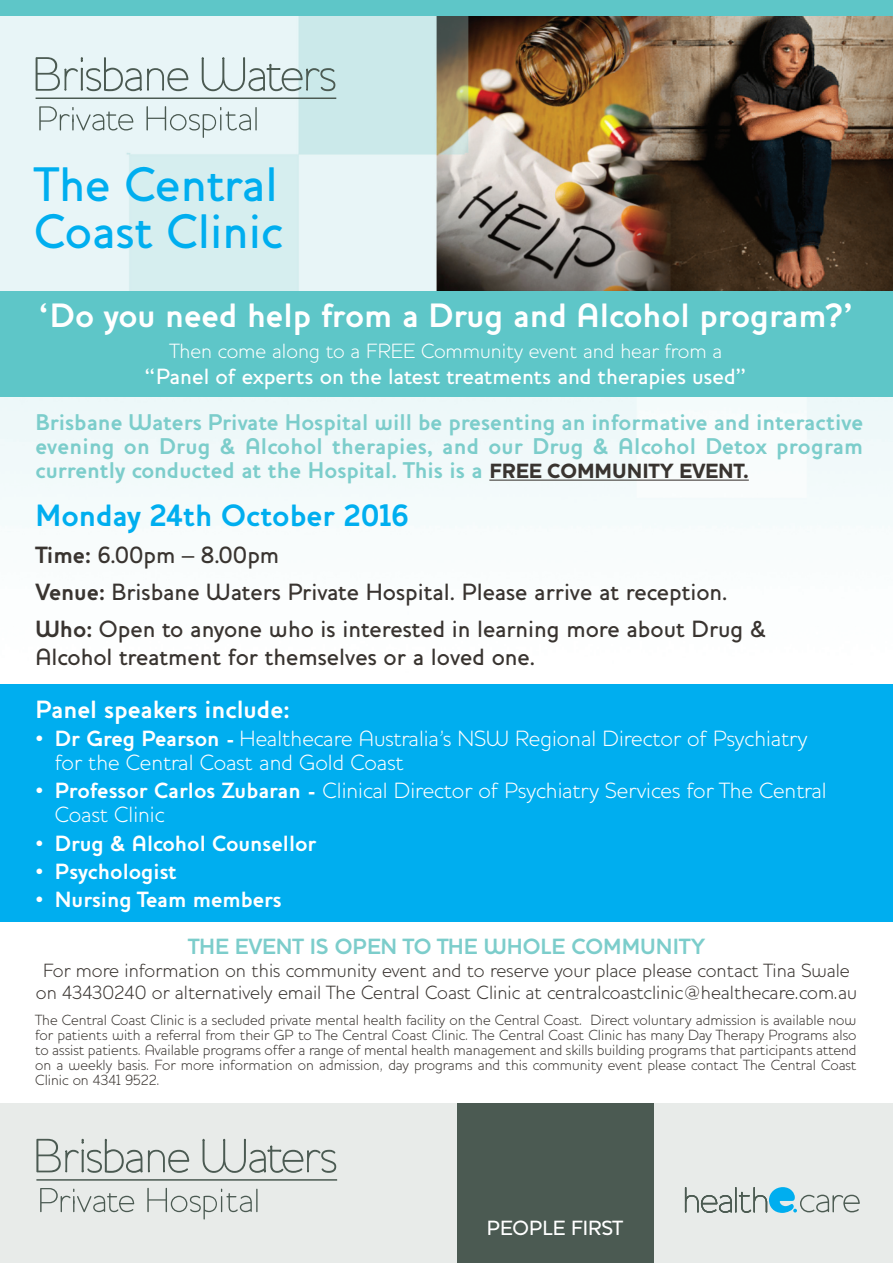
<style>
.page{position:relative;width:893px;height:1263px;background:#fff}
.page>*{position:absolute;margin:0;border:0;box-sizing:border-box;transform-origin:0 0}
.t1{font:500 49.5px/46.5px "Houschka";color:#00aeef}
.t2{font:700 34.5px "Houschka";color:#fff}
.t3{font:700 31.5px "Houschka";color:#00aeef}
.t4{font:700 25.5px "Houschka";color:#fff}
.t5{font:500 24px/37px "Houschka";color:#393430}
.t6{font:700 23.25px/24px "Houschka";color:#7ccdcb;text-align:justify}
.t7{font:300 22.5px/24px "Houschka";color:#fff}
.t8{font:700 22.5px "Houschka";color:#fff}
.t9{font:500 22.5px "Houschka";color:#fff}
.t10{font:700 22.5px "Houschka";color:#7ccdcb}
.t11{font:300 21px "Houschka";color:#fff}
.t12{font:500 21px "Houschka";color:#fff}
.t13{font:300 19.5px/22.5px "Houschka";color:#393430;text-align:center}
.t14{font:300 15px/15px "Houschka";color:#393430;text-align:justify}
.s1{font-weight:900;font-size:21px;color:#393430}
.s2{font-weight:700}
</style>
<div class="page">
<img style="left:0;top:15px;width:892px;height:1089px">
<div style="left:0;top:685px;width:893px;height:237px;background:#00aeef"></div>
<div style="left:0;top:1104px;width:893px;height:159px;background:#e8ebe9"></div>
<div style="left:457px;top:1104px;width:196px;height:159px;background:#4b5a52"></div>
<svg style="left:685px;top:1187px;width:175px;height:26px"></svg>
<div style="left:0;top:0;width:893px;height:15px;background:#5ec6c8"></div>
<hr style="left:36px;top:98px;width:300px;height:1px;background:#4b5a52">
<hr style="left:255px;top:107px;width:2px;height:24px;background:#4b5a52">
<svg style="left:146px;top:106px;width:105px;height:32px;background:#d4e1e2"></svg>
<svg style="left:39px;top:106px;width:94px;height:25px;background:#cedcdc"></svg>
<svg style="left:36px;top:57px;width:152px;height:34px;background:#cad8d8"></svg>
<svg style="left:202px;top:57px;width:133px;height:34px;background:#c6d7d7"></svg>
<hr style="left:36px;top:1179px;width:301px;height:2px;background:#4b5a52">
<hr style="left:256px;top:1189px;width:2px;height:23px;background:#4b5a52">
<svg style="left:147px;top:1188px;width:105px;height:31px"></svg>
<svg style="left:40px;top:1188px;width:94px;height:24px"></svg>
<svg style="left:36px;top:1139px;width:106px;height:34px"></svg>
<svg style="left:148px;top:1150px;width:41px;height:23px"></svg>
<svg style="left:203px;top:1139px;width:133px;height:34px"></svg>
<div style="left:1px;top:291px;width:892px;height:106px;background:#5ec6c8"></div>
<hr style="left:489px;top:480px;width:260px;height:1px;background:#393430">
<h1 class="t1" style="left:34px;top:167px;width:250px">The Ce ntral<br>Coast Clinic</h1>
<h2 class="t2" style="left:39px;top:304px;width:815px">‘Do you need help from a Drug and Alcohol program?’</h2>
<h3 class="t11" style="left:169px;top:344px;width:554px">Then come along to a FREE Community event and hear from a</h3>
<h3 class="t9" style="left:145px;top:369px;width:604px">“Panel of experts on the latest treatments and therapies used”</h3>
<h3 class="t6" style="left:35px;top:413px;width:829px">Brisbane Waters Private Hospital will be presenting an informative and interactive evening on Drug &amp; Alcohol therapies, and our Drug &amp; Alcohol Detox program currently conducted at the Hospital. This is a <span class="s1">FREE COMMUNITY EVENT.</span></h3>
<h3 class="t3" style="left:35px;top:504px;width:375px">Monday 24th October 2016</h3>
<h3 class="t5" style="left:35px;top:539px;width:732px"><span class="s2">Time:</span> 6.00pm – 8.00pm<br><span class="s2">Venue:</span> Brisbane Waters Private Hospital. Please arrive at reception.<br><span class="s2">Who:</span> Open to anyone who is interested in learning more about Drug &amp;</h3>
<h3 class="t5" style="left:35px;top:641px;width:501px">Alcohol treatment for themselves or a loved one.</h3>
<h3 class="t4" style="left:35px;top:700px;width:256px">Panel speakers include:</h3>
<h3 class="t7" style="left:55px;top:729px;width:754px;text-indent:-19px"><span class="s2">• Dr Greg Pearson -</span> Healthecare Australia’s NSW Regional Director of Psychiatry for the Central Coast and Gold Coast</h3>
<h3 class="t7" style="left:55px;top:781px;width:773px;text-indent:-19px"><span class="s2">• Professor Carlos Zubaran -</span> Clinical Director of Psychiatry Services for The Central<br>Coast Clinic</h3>
<h3 class="t8" style="left:35px;top:835px;width:282px">• Drug &amp; Alcohol Counsellor</h3>
<h3 class="t8" style="left:35px;top:863px;width:143px">• Psychologist</h3>
<h3 class="t8" style="left:35px;top:892px;width:248px">• Nursing Team members</h3>
<h3 class="t10" style="left:188px;top:939px;width:518px">THE EVENT IS OPEN TO THE WHOLE COMMUNITY</h3>
<h3 class="t13" style="left:36px;top:961px;width:823px">For more information on this community event and to reserve your place please contact Tina Swale on 43430240 or alternatively email The Central Coast Clinic at centralcoastclinic@healthecare.com.au</h3>
<p class="t14" style="left:35px;top:1014px;width:823px">The Central Coast Clinic is a secluded private mental health facility on the Central Coast. Direct voluntary admission is available now for patients with a referral from their GP to The Central Coast Clinic. The Central Coast Clinic has many Day Therapy Programs also to assist patients. Available programs offer a range of mental health management and skills building programs that participants attend on a weekly basis. For more information on admission, day programs and this community event please contact The Central Coast Clinic on 4341 9522.</p>
<h3 class="t12" style="left:487px;top:1221px;width:138px">PEOPLE FIRST</h3>
</div>
